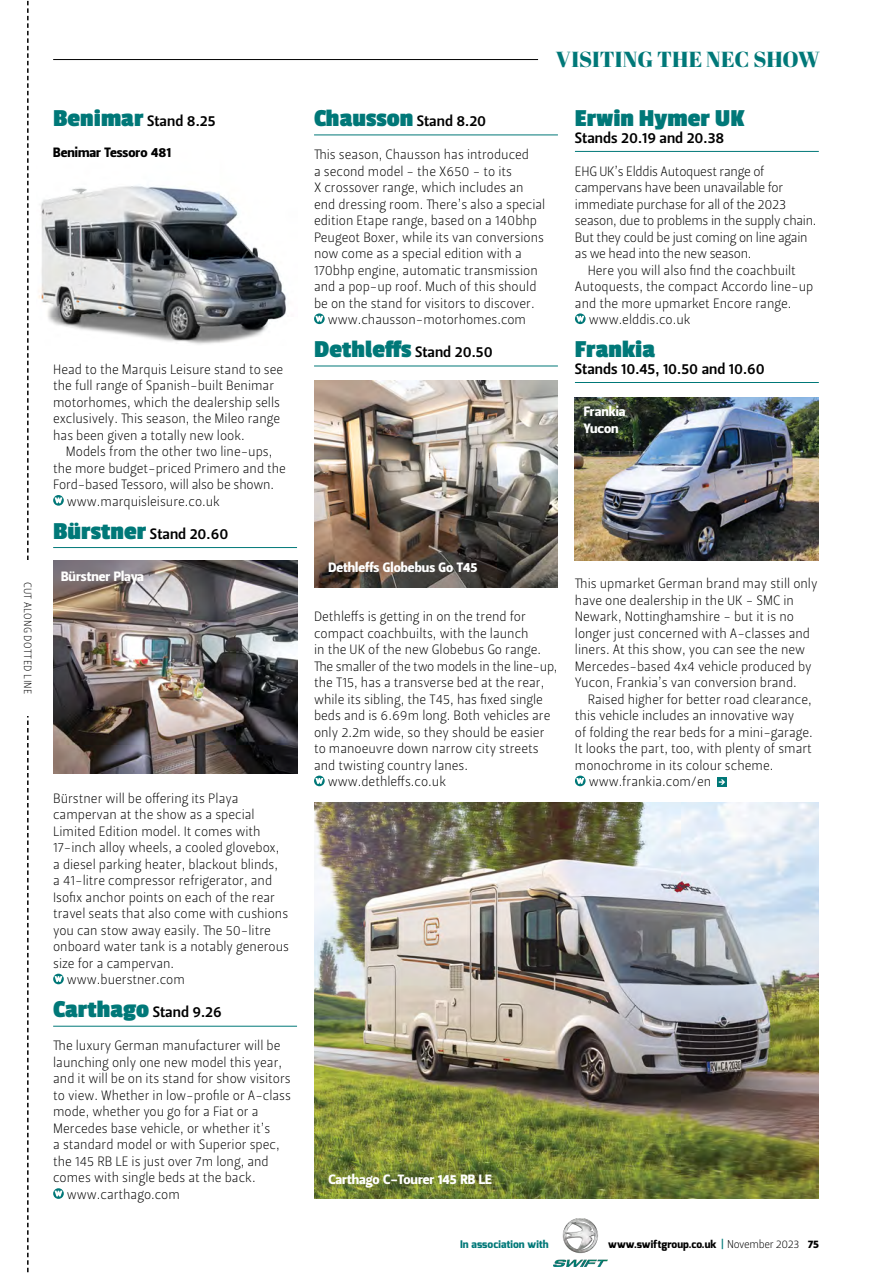
<style>
.page{position:relative;width:872px;height:1276px;background:#fff}
.page>*{position:absolute;margin:0;border:0;box-sizing:border-box;transform-origin:0 0}
.t1{font:700 25.5px "Passion One";color:#007878}
.t2{font:21.75px "Abril Fatface";letter-spacing:.005em;color:#007878}
.t3{font:15px "Leitura Sans Grot 3";color:#000}
.t4{font:13.5px/16.5px "Leitura Sans Grot 1";color:#000}
.t5{font:13.5px "Leitura Sans Grot 1";letter-spacing:-.02em;color:#000}
.t6{font:13.5px/16.5px "Leitura Sans Grot 4";color:#fff}
.t7{font:13.5px "Leitura Sans Grot 4";color:#000}
.t8{font:800 10.5px "Exo";color:#000}
.t9{font:10.5px "Leitura Sans Grot 1";letter-spacing:.04em;color:#000}
.t10{font:800 10.5px "Exo";color:#007878}
.s1{font-family:"Passion One";font-weight:700;font-size:25.5px;color:#007878}
.s2{font-family:"Leitura Sans Grot 3";font-weight:400;font-size:11.25px;color:#007878}
.s3{font-family:"Leitura Sans Grot 1";font-weight:400;font-size:11.25px}
.s4{font-family:"Leitura Sans Grot 4";font-weight:400;font-size:11.25px}
</style>
<div class="page">
<img style="left:554px;top:1218px;width:53px;height:48px">
<hr style="left:53px;top:59px;width:485px;height:1px;background:#000">
<hr style="left:575px;top:151px;width:244px;height:1px;background:#007878">
<hr style="left:575px;top:382px;width:244px;height:1px;background:#007878">
<svg style="left:575px;top:313px;width:10px;height:11px"></svg>
<svg style="left:576px;top:316px;width:8px;height:6px"></svg>
<svg style="left:575px;top:775px;width:10px;height:11px"></svg>
<svg style="left:576px;top:778px;width:8px;height:6px"></svg>
<svg style="left:27px;top:0;width:2px;height:1272px"></svg>
<div style="left:16px;top:560px;width:23px;height:156px;background:#fff"></div>
<hr style="left:53px;top:547px;width:244px;height:1px;background:#007878">
<hr style="left:53px;top:1026px;width:244px;height:1px;background:#007878">
<svg style="left:53px;top:495px;width:11px;height:11px"></svg>
<svg style="left:54px;top:497px;width:8px;height:6px"></svg>
<svg style="left:53px;top:973px;width:11px;height:11px"></svg>
<svg style="left:54px;top:976px;width:8px;height:6px"></svg>
<svg style="left:53px;top:1188px;width:11px;height:10px"></svg>
<svg style="left:54px;top:1190px;width:8px;height:6px"></svg>
<hr style="left:314px;top:135px;width:244px;height:1px;background:#007878">
<hr style="left:314px;top:366px;width:244px;height:1px;background:#007878">
<svg style="left:314px;top:313px;width:11px;height:11px"></svg>
<svg style="left:315px;top:316px;width:8px;height:6px"></svg>
<svg style="left:314px;top:775px;width:11px;height:11px"></svg>
<svg style="left:315px;top:778px;width:8px;height:6px"></svg>
<img style="left:314px;top:802px;width:505px;height:396px">
<img style="left:38px;top:186px;width:248px;height:159px">
<img style="left:314px;top:380px;width:244px;height:207px">
<img style="left:575px;top:398px;width:244px;height:162px">
<img style="left:53px;top:561px;width:244px;height:213px">
<svg style="left:717px;top:777px;width:9px;height:10px"></svg>
<svg style="left:719px;top:779px;width:6px;height:5px"></svg>
<p class="t3" style="left:53px;top:115px;width:164px"><span class="s1">Benimar</span> Stand 8.25</p>
<p class="t7" style="left:53px;top:147px;width:119px">Benimar Tessoro 481</p>
<p class="t9" style="left:32px;top:582px;width:114px;rotate:90deg">CUT ALONG DOTTED LINE</p>
<p class="t4" style="left:53px;top:362px;width:232px">Head to the Marquis Leisure stand to see the full range of Spanish-built Benimar motorhomes, which the dealership sells exclusively. This season, the Mileo range has been given a totally new look.</p>
<p class="t4" style="left:66px;top:445px;width:208px">Models from the other two line-ups,</p>
<p class="t4" style="left:53px;top:461px;width:234px">the more budget-priced Primero and the</p>
<p class="t4" style="left:53px;top:478px;width:222px">Ford-based Tessoro, will also be shown.</p>
<p class="t4" style="left:67px;top:494px;width:155px">www.marquisleisure.co.uk</p>
<p class="t3" style="left:53px;top:528px;width:177px"><span class="s1">Bürstner</span> Stand 20.60</p>
<p class="t6" style="left:61px;top:570px;width:84px">Bürstner Playa</p>
<p class="t4" style="left:53px;top:791px;width:187px">Bürstner will be offering its Playa</p>
<p class="t4" style="left:53px;top:808px;width:203px">campervan at the show as a special</p>
<p class="t4" style="left:53px;top:824px;width:209px">Limited Edition model. It comes with</p>
<p class="t4" style="left:53px;top:841px;width:228px">17-inch alloy wheels, a cooled glovebox,</p>
<p class="t4" style="left:53px;top:857px;width:226px">a diesel parking heater, blackout blinds,</p>
<p class="t4" style="left:53px;top:874px;width:220px">a 41-litre compressor refrigerator, and</p>
<p class="t4" style="left:53px;top:890px;width:223px">Isofix anchor points on each of the rear</p>
<p class="t4" style="left:53px;top:907px;width:236px">travel seats that also come with cushions</p>
<p class="t4" style="left:53px;top:923px;width:219px">you can stow away easily. The 50-litre</p>
<p class="t4" style="left:53px;top:940px;width:237px">onboard water tank is a notably generous</p>
<p class="t4" style="left:53px;top:956px;width:122px">size for a campervan.</p>
<p class="t4" style="left:67px;top:973px;width:119px">www.buerstner.com</p>
<p class="t3" style="left:53px;top:1006px;width:170px"><span class="s1">Carthago</span> Stand 9.26</p>
<p class="t4" style="left:53px;top:1039px;width:229px">The luxury German manufacturer will be</p>
<p class="t4" style="left:53px;top:1055px;width:230px">launching only one new model this year,</p>
<p class="t4" style="left:53px;top:1072px;width:239px">and it will be on its stand for show visitors</p>
<p class="t4" style="left:53px;top:1088px;width:239px">to view. Whether in low-profile or A-class</p>
<p class="t4" style="left:53px;top:1105px;width:207px">mode, whether you go for a Fiat or a</p>
<p class="t4" style="left:53px;top:1121px;width:219px">Mercedes base vehicle, or whether it’s</p>
<p class="t4" style="left:53px;top:1138px;width:228px">a standard model or with Superior spec,</p>
<p class="t4" style="left:53px;top:1154px;width:217px">the 145 RB LE is just over 7m long, and</p>
<p class="t4" style="left:53px;top:1171px;width:204px">comes with single beds at the back.</p>
<p class="t4" style="left:67px;top:1187px;width:114px">www.carthago.com</p>
<h2 class="t2" style="left:556px;top:44px;width:265px">VISITING THE NEC SHOW</h2>
<p class="t3" style="left:314px;top:115px;width:174px"><span class="s1">Chausson</span> Stand 8.20</p>
<p class="t4" style="left:314px;top:148px;width:216px">This season, Chausson has introduced</p>
<p class="t4" style="left:314px;top:164px;width:199px">a second model - the X650 - to its</p>
<p class="t4" style="left:314px;top:181px;width:211px">X crossover range, which includes an</p>
<p class="t4" style="left:314px;top:197px;width:233px">end dressing room. There’s also a special</p>
<p class="t4" style="left:314px;top:214px;width:224px">edition Etape range, based on a 140bhp</p>
<p class="t4" style="left:314px;top:230px;width:231px">Peugeot Boxer, while its van conversions</p>
<p class="t4" style="left:314px;top:247px;width:209px">now come as a special edition with a</p>
<p class="t4" style="left:314px;top:263px;width:225px">170bhp engine, automatic transmission</p>
<p class="t4" style="left:314px;top:280px;width:224px">and a pop-up roof. Much of this should</p>
<p class="t4" style="left:314px;top:296px;width:222px">be on the stand for visitors to discover.</p>
<p class="t4" style="left:328px;top:313px;width:200px">www.chausson-motorhomes.com</p>
<p class="t3" style="left:314px;top:346px;width:180px"><span class="s1">Dethleffs</span> Stand 20.50</p>
<h1 class="t1" style="left:575px;top:105px;width:171px">Erwin Hymer UK</h1>
<p class="t3" style="left:575px;top:132px;width:151px">Stands 20.19 and 20.38</p>
<p class="t5" style="left:575px;top:166px;width:191px">EHG UK’s Elddis Autoquest range of</p>
<p class="t5" style="left:575px;top:182px;width:210px">campervans have been unavailable for</p>
<p class="t5" style="left:575px;top:199px;width:213px">immediate purchase for all of the 2023</p>
<p class="t5" style="left:575px;top:215px;width:243px">season, due to problems in the supply chain.</p>
<p class="t5" style="left:575px;top:232px;width:234px">But they could be just coming on line again</p>
<p class="t5" style="left:575px;top:248px;width:178px">as we head into the new season.</p>
<p class="t4" style="left:587px;top:263px;width:210px">Here you will also find the coachbuilt</p>
<p class="t4" style="left:575px;top:280px;width:240px">Autoquests, the compact Accordo line-up</p>
<p class="t4" style="left:575px;top:296px;width:218px">and the more upmarket Encore range.</p>
<p class="t4" style="left:588px;top:313px;width:103px">www.elddis.co.uk</p>
<h1 class="t1" style="left:575px;top:336px;width:82px">Frankia</h1>
<p class="t3" style="left:575px;top:363px;width:191px">Stands 10.45, 10.50 and 10.60</p>
<p class="t6" style="left:584px;top:405px;width:43px">Frankia<br>Yucon</p>
<p class="t6" style="left:328px;top:560px;width:151px">Dethleffs Globebus Go T45</p>
<p class="t4" style="left:314px;top:610px;width:213px">Dethleffs is getting in on the trend for</p>
<p class="t4" style="left:314px;top:626px;width:216px">compact coachbuilts, with the launch</p>
<p class="t4" style="left:314px;top:643px;width:229px">in the UK of the new Globebus Go range.</p>
<p class="t5" style="left:314px;top:661px;width:245px">The smaller of the two models in the line-up,</p>
<p class="t4" style="left:314px;top:676px;width:232px">the T15, has a transverse bed at the rear,</p>
<p class="t4" style="left:314px;top:692px;width:230px">while its sibling, the T45, has fixed single</p>
<p class="t4" style="left:314px;top:709px;width:238px">beds and is 6.69m long. Both vehicles are</p>
<p class="t4" style="left:314px;top:725px;width:232px">only 2.2m wide, so they should be easier</p>
<p class="t4" style="left:314px;top:742px;width:226px">to manoeuvre down narrow city streets</p>
<p class="t4" style="left:314px;top:758px;width:156px">and twisting country lanes.</p>
<p class="t4" style="left:328px;top:775px;width:120px">www.dethleffs.co.uk</p>
<p class="t4" style="left:575px;top:577px;width:244px">This upmarket German brand may still only have one dealership in the UK - SMC in Newark, Nottinghamshire - but it is no longer just concerned with A-classes and liners. At this show, you can see the new Mercedes-based 4x4 vehicle produced by Yucon, Frankia’s van conversion brand.</p>
<p class="t4" style="left:587px;top:692px;width:226px">Raised higher for better road clearance,</p>
<p class="t4" style="left:575px;top:709px;width:221px">this vehicle includes an innovative way</p>
<p class="t4" style="left:575px;top:725px;width:239px">of folding the rear beds for a mini-garage.</p>
<p class="t4" style="left:575px;top:742px;width:238px">It looks the part, too, with plenty of smart</p>
<p class="t4" style="left:575px;top:758px;width:200px">monochrome in its colour scheme.</p>
<p class="t4" style="left:588px;top:775px;width:124px">www.frankia.com/en</p>
<p class="t6" style="left:328px;top:1173px;width:165px">Carthago C-Tourer 145 RB LE</p>
<p class="t10" style="left:460px;top:1237px;width:90px">In association with</p>
<p class="t8" style="left:608px;top:1237px;width:212px">www.swiftgroup.co.uk <span class="s2">|</span> <span class="s3">November 2023</span> <span class="s4">75</span></p>
</div>
